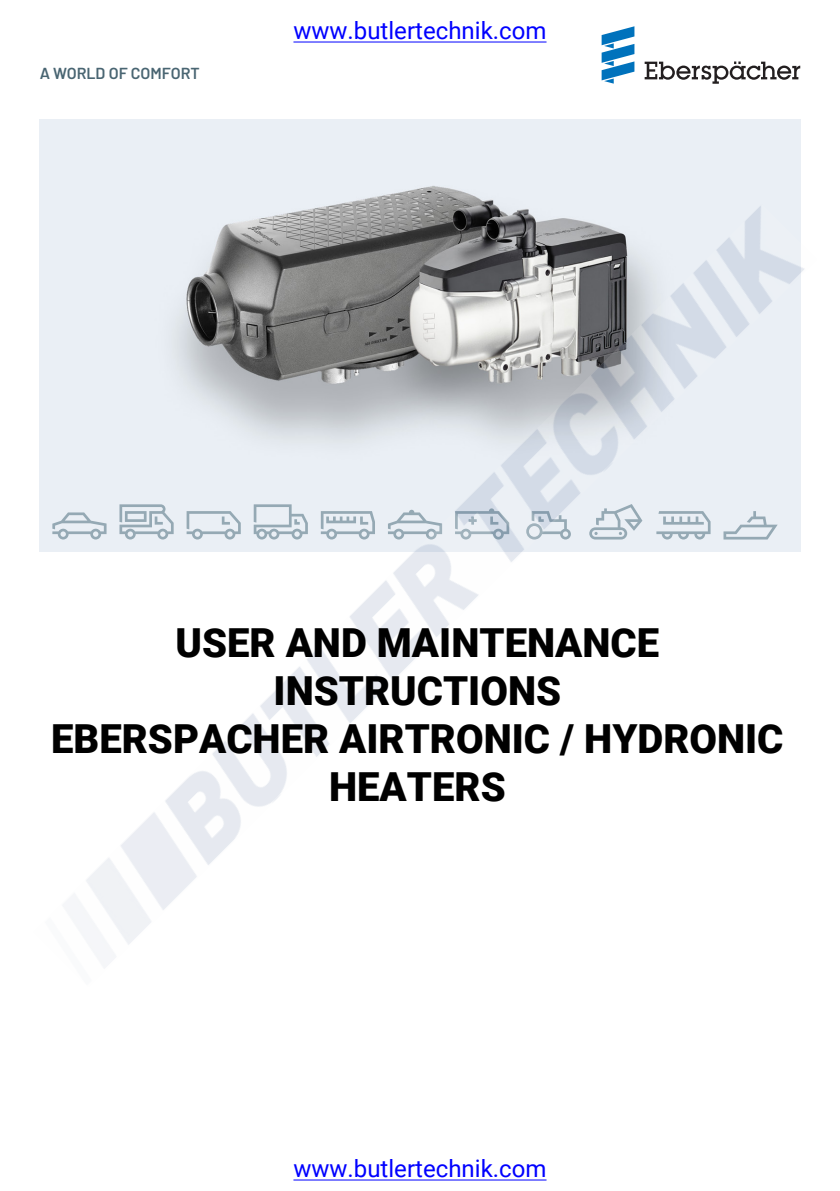
<style>
.page{position:relative;width:840px;height:1191px;background:#fff}
.page>*{position:absolute;margin:0;border:0;box-sizing:border-box;transform-origin:0 0}
.t1{font:900 40px/48px "Roboto";color:#000;text-align:center}
.t2{font:24px "Roboto";color:#00f}
.t3{font:600 16px "Barlow";color:#496572}
</style>
<div class="page">
<div style="left:40px;top:119px;width:759px;height:85px;background:#eaeff5"></div>
<svg style="left:644px;top:61px;width:155px;height:23px"></svg>
<svg style="left:601px;top:26px;width:33px;height:58px"></svg>
<hr style="left:293px;top:42px;width:253px;height:1px;background:#00f">
<hr style="left:293px;top:1179px;width:253px;height:1px;background:#00f">
<img style="left:39px;top:204px;width:765px;height:763px">
<p class="t3" style="left:40px;top:64px;width:161px">A WORLD OF COMFORT</p>
<p class="t2" style="left:293px;top:14px;width:254px">www.butlertechnik.com</p>
<p class="t1" style="left:51px;top:617px;width:733px">USER AND MAINTENANCE<br>INSTRUCTIONS<br>EBERSPACHER AIRTRONIC / HYDRONIC<br>HEATERS</p>
<p class="t2" style="left:293px;top:1152px;width:254px">www.butlertechnik.com</p>
</div>
